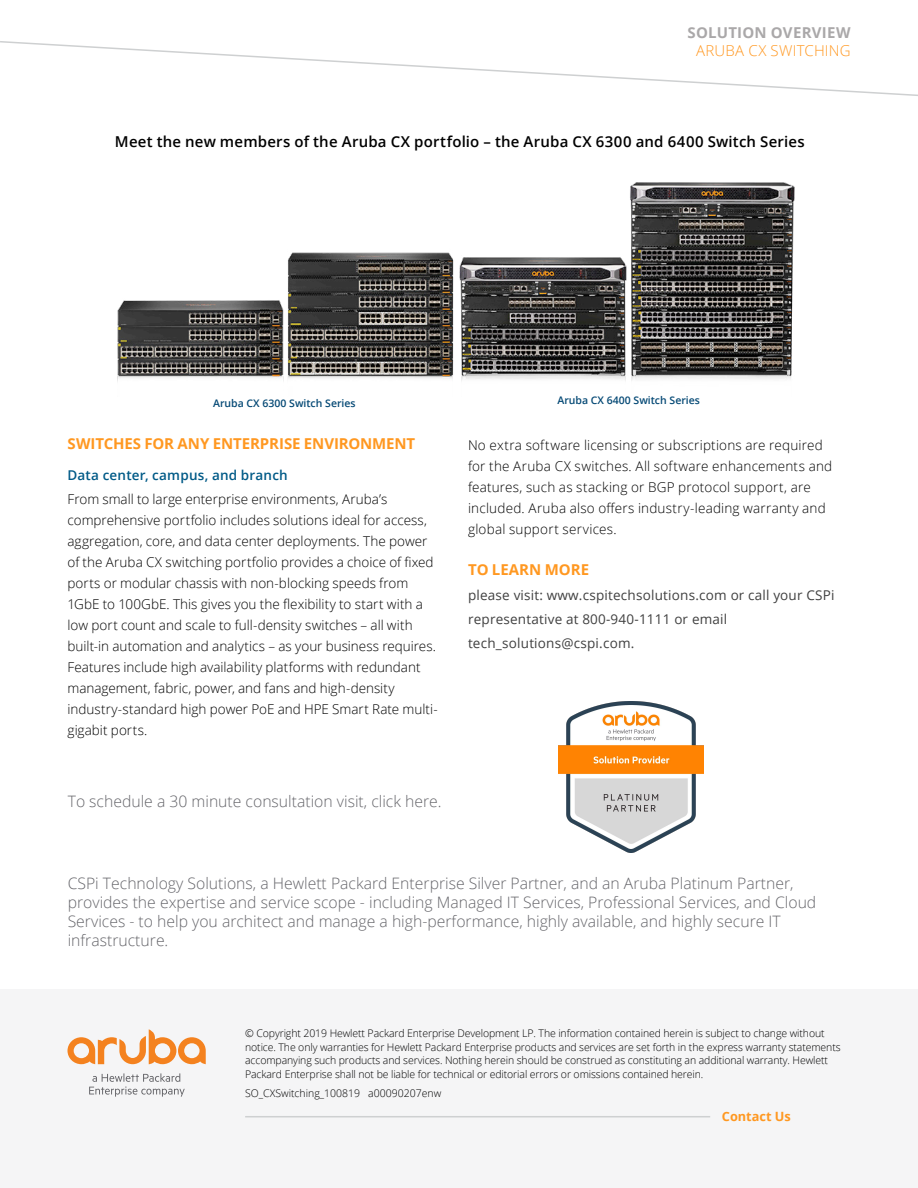
<style>
.page{position:relative;width:918px;height:1188px;background:#fff}
.page>*{position:absolute;margin:0;border:0;box-sizing:border-box;transform-origin:0 0}
.t1{font:300 15.75px/18.9px "Open Sans";color:#65656a}
.t2{font:600 15px "Open Sans";letter-spacing:.015em;color:#000}
.t3{font:700 15px "Open Sans";letter-spacing:-.005em;color:#ff9821}
.t4{font:700 15px "Open Sans";letter-spacing:.015em;color:#aaa8a9}
.t5{font:300 15px "Open Sans";letter-spacing:.01em;color:#ff9821}
.t6{font:300 13.5px/21px "Open Sans";letter-spacing:.005em;color:#000}
.t7{font:13.5px/24.2px "Open Sans";letter-spacing:.015em;color:#404040}
.t8{font:600 13.5px "Open Sans";letter-spacing:.015em;color:#005a87}
.t9{font:700 12.75px "Open Sans";color:#ff9821}
.t10{font:300 10.5px/13.5px "Open Sans";letter-spacing:-.01em;color:#000}
.t11{font:600 10.5px "Open Sans";color:#054975}
</style>
<div class="page">
<div style="left:0;top:990px;width:918px;height:198px;background:#f5f5f6"></div>
<svg style="left:89px;top:1073px;width:96px;height:24px"></svg>
<svg style="left:67px;top:1029px;width:139px;height:35px"></svg>
<hr style="left:245px;top:1116px;width:465px;height:1px;background:#ced0d1">
<svg style="left:0;top:41px;width:918px;height:55px"></svg>
<img style="left:117px;top:182px;width:678px;height:200px">
<img style="left:559px;top:701px;width:145px;height:152px">
<p class="t4" style="left:688px;top:22px;width:165px">SOLUTION OVERVIEW</p>
<p class="t5" style="left:696px;top:41px;width:156px">ARUBA CX SWITCHING</p>
<p class="t2" style="left:115px;top:131px;width:691px">Meet the new members of the Aruba CX portfolio – the Aruba CX 6300 and 6400 Switch Series</p>
<p class="t11" style="left:213px;top:396px;width:144px">Aruba CX 6300 Switch Series</p>
<p class="t11" style="left:557px;top:393px;width:144px">Aruba CX 6400 Switch Series</p>
<p class="t3" style="left:68px;top:433px;width:349px">SWITCHES FOR ANY ENTERPRISE ENVIRONMENT</p>
<p class="t8" style="left:68px;top:466px;width:222px">Data center, campus, and branch</p>
<p class="t6" style="left:68px;top:488px;width:372px">From small to large enterprise environments, Aruba’s comprehensive portfolio includes solutions ideal for access, aggregation, core, and data center deployments. The power of the Aruba CX switching portfolio provides a choice of fixed ports or modular chassis with non-blocking speeds from 1GbE to 100GbE. This gives you the flexibility to start with a low port count and scale to full-density switches – all with built-in automation and analytics – as your business requires.<br>Features include high availability platforms with redundant management, fabric, power, and fans and high-density industry-standard high power PoE and HPE Smart Rate multi&shy;gigabit ports.</p>
<p class="t1" style="left:68px;top:791px;width:375px">To schedule a 30 minute consultation visit, click here.</p>
<p class="t6" style="left:468px;top:434px;width:366px">No extra software licensing or subscriptions are required for the Aruba CX switches. All software enhancements and features, such as stacking or BGP protocol support, are included. Aruba also offers industry-leading warranty and global support services.</p>
<p class="t3" style="left:468px;top:559px;width:123px">TO LEARN MORE</p>
<p class="t7" style="left:468px;top:583px;width:368px">please visit: www.cspitechsolutions.com or call your CSPi representative at 800-940-1111 or email tech_solutions@cspi.com.</p>
<p class="t1" style="left:68px;top:874px;width:750px">CSPi Technology Solutions, a Hewlett Packard Enterprise Silver Partner, and an Aruba Platinum Partner, provides the expertise and service scope - including Managed IT Services, Professional Services, and Cloud Services - to help you architect and manage a high-performance, highly available, and highly secure IT infrastructure.</p>
<p class="t10" style="left:245px;top:1027px;width:597px">© Copyright 2019 Hewlett Packard Enterprise Development LP. The information contained herein is subject to change without notice. The only warranties for Hewlett Packard Enterprise products and services are set forth in the express warranty statements accompanying such products and services. Nothing herein should be construed as constituting an additional warranty. Hewlett Packard Enterprise shall not be liable for technical or editorial errors or omissions contained herein.</p>
<p class="t10" style="left:245px;top:1086px;width:198px">SO_CXSwitching_100819 a00090207enw</p>
<p class="t9" style="left:722px;top:1107px;width:71px">Contact Us</p>
</div>
